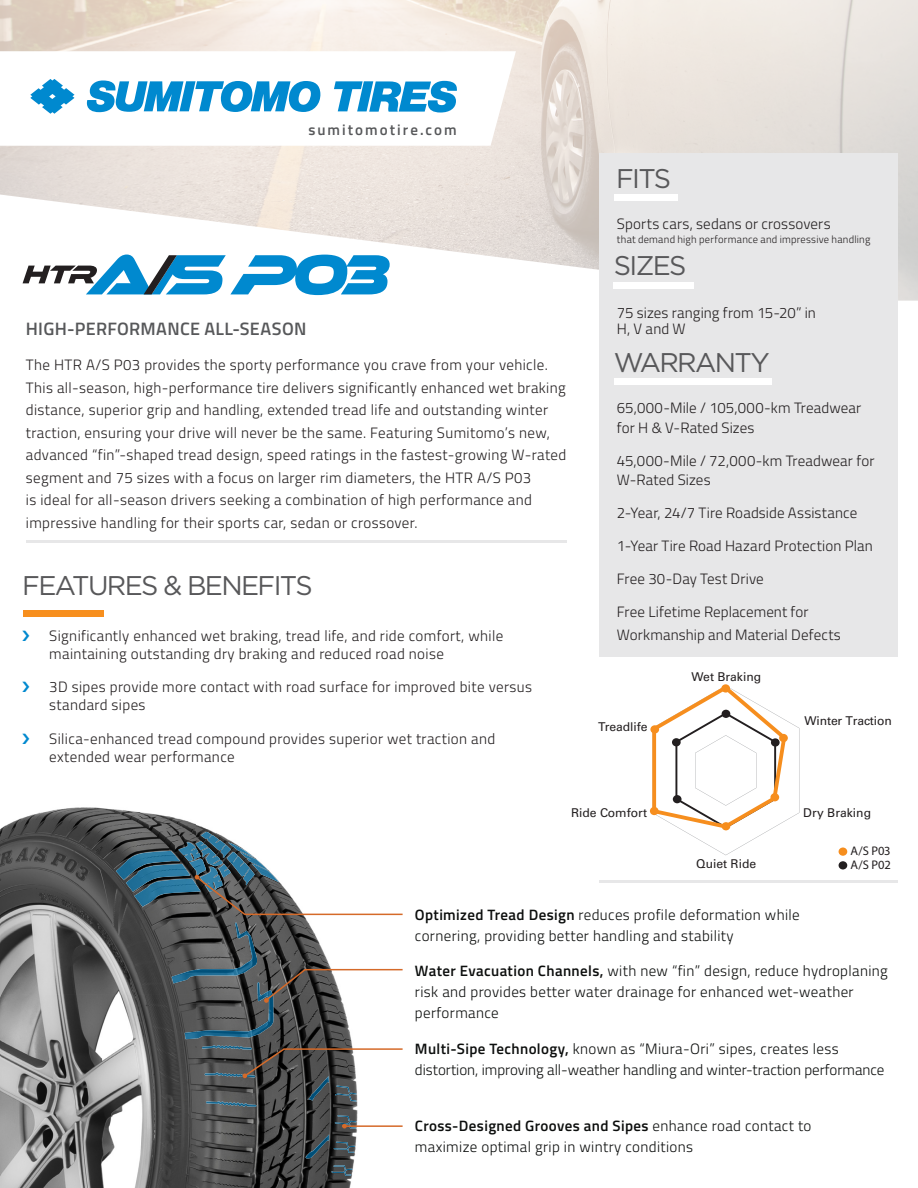
<style>
.page{position:relative;width:918px;height:1188px;background:#fff}
.page>*{position:absolute;margin:0;border:0;box-sizing:border-box;transform-origin:0 0}
.t1{font:27px "Gotham";letter-spacing:-.06em;color:#58585a}
.H2_-_subtitle{font:600 18px "Titillium Web";letter-spacing:.015em;color:#57585a}
.NEW{font:300 15px/22.5px "Titillium Web";letter-spacing:.025em;color:#231f20}
.Bullet_list{font:300 15px/21px "Titillium Web";letter-spacing:.025em;color:#0c0e0d}
.Bullet_list-2{font:300 15px/21px "Titillium Web";color:#0c0e0d}
.NEW-2{font:300 15px/16.5px "Titillium Web";letter-spacing:.005em;color:#231f20}
.H2_-_subtitle-2{font:600 15px "Titillium Web";letter-spacing:.135em;color:#57585a}
.t2{font:12.6px/13.6px "Myriad Pro";color:#231f20}
.t3{font:12.15px "Univers LT Std";color:#231f20}
.NEW-3{font:300 10.5px "Titillium Web";letter-spacing:.02em;color:#231f20}
.s1{font-weight:600}
</style>
<div class="page">
<img style="left:0;top:807px;width:403px;height:381px">
<img style="left:202px;top:858px;width:21px;height:8px">
<img style="left:255px;top:864px;width:24px;height:19px">
<img style="left:201px;top:832px;width:30px;height:26px">
<svg style="left:195px;top:841px;width:13px;height:9px"></svg>
<img style="left:178px;top:842px;width:23px;height:19px">
<img style="left:116px;top:851px;width:64px;height:29px">
<img style="left:228px;top:842px;width:27px;height:10px">
<img style="left:134px;top:879px;width:60px;height:28px">
<img style="left:206px;top:867px;width:12px;height:8px">
<img style="left:218px;top:864px;width:9px;height:11px">
<img style="left:227px;top:852px;width:28px;height:33px">
<img style="left:240px;top:852px;width:28px;height:18px">
<img style="left:172px;top:923px;width:86px;height:60px">
<img style="left:185px;top:982px;width:90px;height:57px">
<img style="left:205px;top:1073px;width:37px;height:4px">
<img style="left:202px;top:1045px;width:50px;height:5px">
<img style="left:206px;top:1101px;width:50px;height:6px">
<img style="left:308px;top:1076px;width:21px;height:25px">
<img style="left:306px;top:1134px;width:23px;height:24px">
<img style="left:336px;top:1086px;width:14px;height:6px">
<img style="left:335px;top:1093px;width:22px;height:3px">
<svg style="left:349px;top:1096px;width:8px;height:6px"></svg>
<img style="left:334px;top:1146px;width:21px;height:4px">
<svg style="left:336px;top:1142px;width:18px;height:11px"></svg>
<img style="left:331px;top:1169px;width:21px;height:4px">
<svg style="left:333px;top:1165px;width:18px;height:11px"></svg>
<img style="left:126px;top:864px;width:64px;height:28px">
<img style="left:189px;top:859px;width:17px;height:17px">
<img style="left:0;top:0;width:918px;height:301px">
<div style="left:599px;top:153px;width:298px;height:504px;background:#e7e7e8"></div>
<hr style="left:26px;top:540px;width:540px;height:3px;background:#e7e7e8">
<div style="left:614px;top:194px;width:64px;height:7px;background:#fff"></div>
<div style="left:614px;top:282px;width:80px;height:6px;background:#fff"></div>
<div style="left:614px;top:378px;width:158px;height:7px;background:#fff"></div>
<svg style="left:0;top:51px;width:516px;height:95px"></svg>
<svg style="left:30px;top:79px;width:45px;height:35px"></svg>
<svg style="left:84px;top:81px;width:237px;height:31px"></svg>
<svg style="left:334px;top:81px;width:123px;height:32px"></svg>
<svg style="left:652px;top:688px;width:147px;height:167px"></svg>
<div style="left:721px;top:684px;width:9px;height:9px;background:#f68e1e;border-radius:50%"></div>
<div style="left:779px;top:734px;width:9px;height:8px;background:#f68e1e;border-radius:50%"></div>
<div style="left:770px;top:793px;width:9px;height:8px;background:#f68e1e;border-radius:50%"></div>
<div style="left:722px;top:822px;width:8px;height:8px;background:#f68e1e;border-radius:50%"></div>
<div style="left:650px;top:807px;width:9px;height:8px;background:#f68e1e;border-radius:50%"></div>
<div style="left:650px;top:725px;width:9px;height:9px;background:#f68e1e;border-radius:50%"></div>
<div style="left:672px;top:738px;width:9px;height:8px;background:#231f20;border-radius:50%"></div>
<div style="left:771px;top:738px;width:9px;height:9px;background:#231f20;border-radius:50%"></div>
<div style="left:722px;top:710px;width:8px;height:8px;background:#231f20;border-radius:50%"></div>
<div style="left:673px;top:795px;width:9px;height:8px;background:#231f20;border-radius:50%"></div>
<div style="left:839px;top:848px;width:8px;height:8px;background:#f68e1e;border-radius:50%"></div>
<div style="left:839px;top:861px;width:8px;height:8px;background:#231f20;border-radius:50%"></div>
<hr style="left:599px;top:880px;width:298px;height:3px;background:#e7e7e8">
<div style="left:24px;top:610px;width:80px;height:6px;background:#f78f1e"></div>
<svg style="left:337px;top:1115px;width:19px;height:14px"></svg>
<hr style="left:342px;top:1125px;width:61px;height:2px;background:#d56a29">
<hr style="left:284px;top:1048px;width:119px;height:2px;background:#d56a29">
<hr style="left:305px;top:969px;width:98px;height:1px;background:#d56a29">
<hr style="left:245px;top:914px;width:158px;height:1px;background:#d56a29">
<svg style="left:264px;top:968px;width:43px;height:35px;background:#4e4b48"></svg>
<svg style="left:242px;top:1047px;width:44px;height:31px"></svg>
<svg style="left:194px;top:875px;width:53px;height:42px;background:#4e5254"></svg>
<svg style="left:23px;top:255px;width:367px;height:40px"></svg>
<p class="H2_-_subtitle-2" style="left:308px;top:118px;width:150px">sumitomotire.com</p>
<p class="H2_-_subtitle" style="left:26px;top:315px;width:282px">HIGH-PERFORMANCE ALL-SEASON</p>
<p class="NEW" style="left:26px;top:353px;width:542px">The HTR A PS/ 03 provides the sporty performance you crave from your vehicle.<br>This all-season, high-performance tire delivers significantly enhanced wet braking distance, superior grip and handling, extended tread life and outstanding winter traction, ensuring your drive will never be the same. Featuring Sumitomo s’ new, advanced “fin -” shaped tread design, speed ratings in the fastest-growing W-rated segment and 75 sizes with a focus on larger rim diameters, the HTR A PS/ 0 3<br>is ideal for all-season drivers seeking a combination of high performance and impressive handling for their sports car, sedan or crossover.</p>
<p class="t1" style="left:22px;top:568px;width:292px">FEATURES &amp; BENEFITS</p>
<p class="NEW" style="left:49px;top:626px;width:455px;line-height:18px">Significantly enhanced wet braking, tread life, and ride comfort, while maintaining outstanding dry braking and reduced road noise</p>
<p class="NEW" style="left:49px;top:677px;width:484px;line-height:18px">D3 sipes provide more contact with road surface for improved bite versus standard sipes</p>
<p class="NEW" style="left:49px;top:729px;width:447px;line-height:18px">Silica-enhanced tread compound provides superior wet traction and extended wear performance</p>
<p class="t1" style="left:616px;top:161px;width:57px">FITS</p>
<p class="NEW" style="left:617px;top:212px;width:215px">Sports cars, sedans or crossovers</p>
<p class="NEW-3" style="left:617px;top:231px;width:255px">that demand high performance and impressive handling</p>
<p class="t1" style="left:614px;top:249px;width:74px">SIZES</p>
<p class="NEW-2" style="left:617px;top:303px;width:201px">75 sizes ranging from 15-20” in<br>H V, and W</p>
<p class="t1" style="left:614px;top:345px;width:157px">WARRANTY</p>
<p class="NEW" style="left:617px;top:398px;width:246px;line-height:19.5px">65,000-Mile / 105,000-km Treadwear for H &amp; -V Rated Sizes</p>
<p class="NEW" style="left:617px;top:450px;width:259px;line-height:19.5px">45,000-Mile / 72,000-km Treadwear for<br>W-Rated Sizes</p>
<p class="NEW" style="left:617px;top:501px;width:242px">2-Year, 24/7 Tire Roadside Assistance</p>
<p class="NEW" style="left:617px;top:534px;width:258px">1-Year Tire Road Hazard Protection Plan</p>
<p class="NEW" style="left:617px;top:567px;width:148px">Free 30-Day Test Drive</p>
<p class="NEW-2" style="left:617px;top:600px;width:226px;line-height:22.5px">Free Lifetime Replacement for<br>Workmanship and Material Defects</p>
<p class="t3" style="left:598px;top:719px;width:51px">Treadlife</p>
<p class="t3" style="left:691px;top:670px;width:71px">Wet Braking</p>
<p class="t3" style="left:805px;top:713px;width:89px">Winter Traction</p>
<p class="t3" style="left:571px;top:806px;width:78px">Ride Comfort</p>
<p class="t3" style="left:696px;top:857px;width:61px">Quiet Ride</p>
<p class="t3" style="left:803px;top:806px;width:69px">Dry Braking</p>
<p class="t2" style="left:851px;top:844px;width:42px">A PS/ 0 3<br>A PS/ 0 2</p>
<p class="Bullet_list" style="left:415px;top:903px;width:386px"><span class="s1">Optimized Tread Design</span> reduces profile deformation while cornering, providing better handling and stability</p>
<p class="Bullet_list" style="left:415px;top:960px;width:474px"><span class="s1">Water Evacuation Channels,</span> with new “fin” design, reduce hydroplaning risk and provides better water drainage for enhanced wet-weather performance</p>
<p class="Bullet_list-2" style="left:415px;top:1038px;width:471px"><span class="s1">Multi-Sipe Technology,</span> known as “Miura-Ori” sipes, creates less distortion, improving all-weather handling and winter-traction performance</p>
<p class="Bullet_list" style="left:415px;top:1115px;width:398px"><span class="s1">Cross-Designed Grooves and Sipes</span> enhance road contact to maximize optimal grip in wintry conditions</p>
</div>
